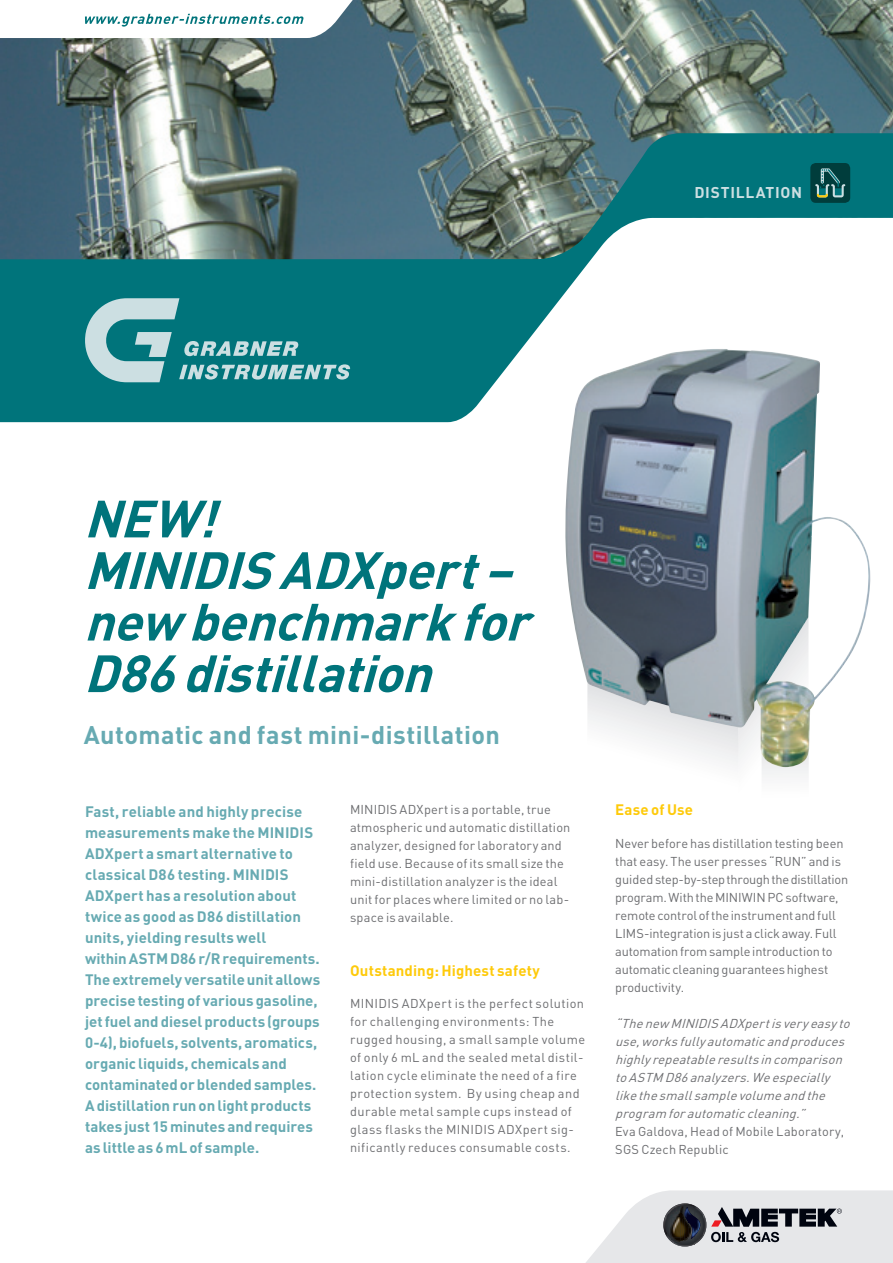
<style>
.page{position:relative;width:893px;height:1263px;background:#fff}
.page>*{position:absolute;margin:0;border:0;box-sizing:border-box;transform-origin:0 0}
.t1{font:italic 700 51.6px/51.6px "DIN";color:#00747b}
.t2{font:700 25.2px "DIN";letter-spacing:.015em;color:#67aab2}
.t3{font:700 15.45px "DIN";color:#ccdfe2}
.t4{font:700 15px/21px "DIN";color:#67aab2}
.t5{font:700 15px "DIN";letter-spacing:.01em;color:#feca0a}
.t6{font:12.75px/18px "DIN";letter-spacing:-.005em;color:#6c6d70}
.t7{font:12.75px/18px "DIN";letter-spacing:.035em;color:#6c6d70}
.t8{font:12.75px/18px "DIN";letter-spacing:.015em;color:#6c6d70}
.t9{font:italic 12.75px/18px "DIN";color:#6c6d70}
</style>
<div class="page">
<img style="left:0;top:0;width:893px;height:133px">
<svg style="left:0;top:133px;width:893px;height:289px"></svg>
<div style="left:810px;top:163px;width:40px;height:40px;background:#003d3c;border-radius:5px"></div>
<svg style="left:815px;top:168px;width:30px;height:29px"></svg>
<svg style="left:586px;top:1190px;width:307px;height:73px;background:#c9cacd"></svg>
<svg style="left:85px;top:298px;width:265px;height:84px;background:#3f959a"></svg>
<svg style="left:0;top:0;width:363px;height:38px"></svg>
<svg style="left:762px;top:767px;width:47px;height:10px"></svg>
<img style="left:563px;top:349px;width:311px;height:418px">
<p class="t3" style="left:694px;top:183px;width:10px">distillati</p>
<p class="t3" style="left:781px;top:183px;width:21px">on</p>
<h1 class="t1" style="left:84px;top:491px;width:463px">NEW!<br>MINIDISADXpert– new benchmarkfor<br>D86distillation</h1>
<h2 class="t2" style="left:84px;top:718px;width:418px">Automatic and fast mini-distillation</h2>
<p class="t4" style="left:85px;top:800px;width:237px">Fast, reliable and highly precise measurements make the MINIDIS ADXpert a smart alternative to classical D86 testing. MINIDIS ADXpert has a resolution about twice as good as D86 distillation units, yielding results well<br>within ASTM D86 r/R requirements.<br>The extremely versatile unit allows precise testing of various gasoline, jet fuel and diesel products (groups 0-4), biofuels, solvents, aromatics, organic liquids, chemicals and contaminated or blended samples.<br>A distillation run on light products takes just 15 minutes and requires as little as 6 mL of sample.</p>
<p class="t8" style="left:350px;top:800px;width:222px">MINIDIS ADXpert is a portable, true atmospheric und automatic distillation analyzer, designed for laboratory and field use. Because of its small size the mini-distillation analyzer is the ideal unit for places where limited or no lab&shy;space is available.</p>
<p class="t5" style="left:350px;top:960px;width:191px">Outstanding: Highest safety</p>
<p class="t7" style="left:350px;top:994px;width:237px">MINIDIS ADXpert is the perfect solution for challenging environments: The rugged housing, a small sample volume of only 6 mL and the sealed metal distil&shy;lation cycle eliminate the need of a fire protection system. By using cheap and durable metal sample cups instead of glass flasks the MINIDIS ADXpert sig&shy;nificantly reduces consumable costs.</p>
<p class="t5" style="left:615px;top:800px;width:79px">Ease of Use</p>
<p class="t6" style="left:615px;top:834px;width:234px">Never before has distillation testing been that easy. The user presses “RUN” and is guided step-by-step through the distillation program. With the MINIWIN PC software, remote control of the instrument and full LIMS-integration is just a click away. Full automation from sample introduction to automatic cleaning guarantees highest productivity.</p>
<p class="t9" style="left:615px;top:1014px;width:240px">“Thenew MINIDISADXpertisveryeasyto use,worksfullyautomaticandproduces highlyrepeatableresultsincomparison toASTM D86analyzers.Weespecially likethesmallsamplevolumeandthe program forautomaticcleaning.”</p>
<p class="t8" style="left:615px;top:1122px;width:230px">Eva Galdova, Head of Mobile Laboratory,<br>SGS Czech Republic</p>
</div>
